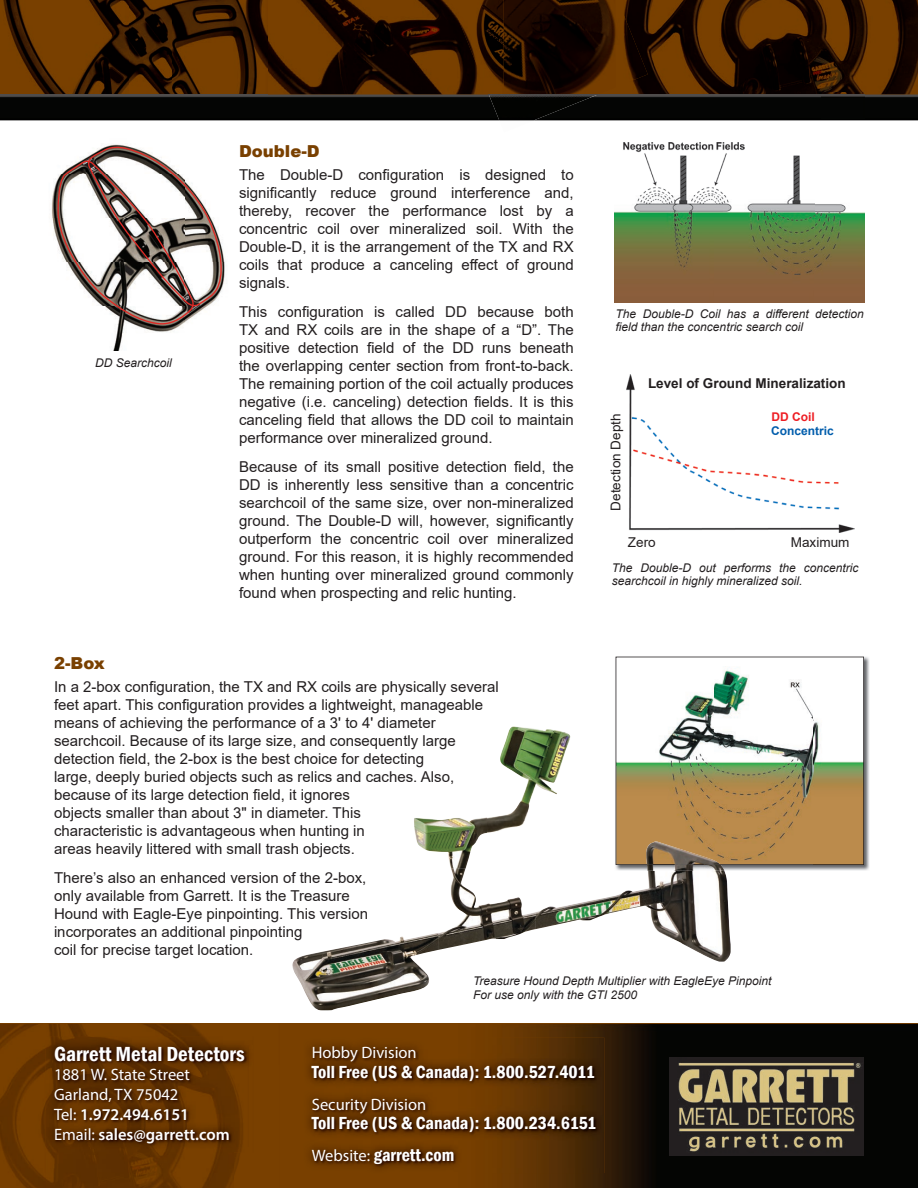
<style>
.page{position:relative;width:918px;height:1188px;background:#fff}
.page>*{position:absolute;margin:0;border:0;box-sizing:border-box;transform-origin:0 0}
.t1{font:600 condensed 21px "Franklin Gothic";color:#fff}
.t2{font:600 condensed 18px/31.8px "Franklin Gothic";color:#fff}
.t3{font:16.5px/19.8px "Myriad Pro";color:#fff}
.t4{font:900 16.5px "Arial";color:#794000}
.t5{font:15px/18px "Arial";color:#231f20;text-align:justify}
.t6{font:700 13.5px "Arial";color:#231f20}
.t7{font:13.5px "Arial";color:#231f20}
.t8{font:italic 12px/13.5px "Arial";color:#231f20}
.t9{font:700 12px "Arial";color:#015dac}
.t10{font:700 12px "Arial";color:#ee1d23}
.s1{font-weight:600}
.s2{font-family:"Myriad Pro";font-weight:400;font-stretch:normal;font-size:16.5px}
</style>
<div class="page">
<div style="left:0;top:1024px;width:918px;height:164px;background:#794000"></div>
<img style="left:615px;top:656px;width:254px;height:215px">
<svg style="left:616px;top:657px;width:248px;height:208px"></svg>
<img style="left:489px;top:0;width:429px;height:94px">
<img style="left:0;top:0;width:489px;height:94px">
<img style="left:822px;top:93px;width:43px;height:1px">
<img style="left:616px;top:0;width:32px;height:87px">
<img style="left:487px;top:726px;width:83px;height:95px">
<img style="left:414px;top:817px;width:73px;height:51px">
<img style="left:487px;top:821px;width:49px;height:119px">
<img style="left:438px;top:868px;width:49px;height:82px">
<img style="left:536px;top:871px;width:146px;height:73px">
<img style="left:682px;top:871px;width:49px;height:91px">
<img style="left:293px;top:933px;width:145px;height:77px">
<img style="left:647px;top:865px;width:77px;height:6px">
<img style="left:646px;top:842px;width:75px;height:24px">
<img style="left:51px;top:144px;width:174px;height:207px">
<svg style="left:58px;top:146px;width:166px;height:178px"></svg>
<img style="left:497px;top:1024px;width:421px;height:164px">
<img style="left:669px;top:1058px;width:195px;height:98px">
<img style="left:0;top:94px;width:918px;height:26px">
<img style="left:598px;top:94px;width:224px;height:1px">
<img style="left:489px;top:95px;width:109px;height:25px">
<img style="left:489px;top:94px;width:109px;height:1px">
<img style="left:0;top:94px;width:267px;height:1px">
<img style="left:626px;top:375px;width:229px;height:158px">
<img style="left:0;top:1024px;width:203px;height:41px">
<img style="left:0;top:1065px;width:46px;height:123px">
<img style="left:46px;top:1152px;width:188px;height:36px">
<img style="left:45px;top:1037px;width:205px;height:115px">
<img style="left:53px;top:1046px;width:195px;height:101px">
<img style="left:308px;top:1038px;width:296px;height:135px">
<img style="left:311px;top:1046px;width:289px;height:121px">
<img style="left:615px;top:143px;width:250px;height:160px">
<p class="t8" style="left:95px;top:357px;width:78px">DD Searchcoil</p>
<p class="t4" style="left:239px;top:139px;width:82px">Double-D</p>
<p class="t5" style="left:239px;top:166px;width:336px">The Double-D configuration is designed to significantly reduce ground interference and, thereby, recover the performance lost by a concentric coil over mineralized soil. With the Double-D, it is the arrangement of the TX and RX coils that produce a canceling effect of ground signals.</p>
<p class="t5" style="left:239px;top:302px;width:336px">This configuration is called DD because both TX and RX coils are in the shape of a “D”. The positive detection field of the DD runs beneath the overlapping center section from front-to-back.<br>The remaining portion of the coil actually produces negative (i.e. canceling) detection fields. It is this canceling field that allows the DD coil to maintain performance over mineralized ground.</p>
<p class="t5" style="left:239px;top:457px;width:336px">Because of its small positive detection field, the DD is inherently less sensitive than a concentric searchcoil of the same size, over non-mineralized ground. The Double-D will, however, significantly outperform the concentric coil over mineralized ground. For this reason, it is highly recommended when hunting over mineralized ground commonly found when prospecting and relic hunting.</p>
<p class="t4" style="left:54px;top:651px;width:52px">2-Box</p>
<p class="t5" style="left:54px;top:678px;width:446px;text-align:left">In a 2-box configuration, the TX and RX coils are physically several feet apart. This configuration provides a lightweight, manageable means of achieving the performance of a 3' to 4' diameter searchcoil. Because of its large size, and consequently large detection field, the 2-box is the best choice for detecting<br>large, deeply buried objects such as relics and caches. Also, because of its large detection field, it ignores<br>objects smaller than about 3" in diameter. This<br>characteristic is advantageous when hunting in<br>areas heavily littered with small trash objects.</p>
<p class="t5" style="left:54px;top:869px;width:316px;text-align:left">There’s also an enhanced version of the 2-box, only available from Garrett. It is the Treasure Hound with Eagle-Eye pinpointing. This version incorporates an additional pinpointing<br>coil for precise target location.</p>
<p class="t8" style="left:616px;top:307px;width:250px">The Double-D Coil has a different detection field than the concentric search coil</p>
<p class="t7" style="left:607px;top:511px;width:99px;rotate:-90deg">Detection Depth</p>
<p class="t6" style="left:648px;top:374px;width:199px">Level of Ground Mineralization</p>
<p class="t10" style="left:772px;top:409px;width:45px">DD Coil</p>
<p class="t9" style="left:771px;top:423px;width:64px">Concentric</p>
<p class="t7" style="left:628px;top:533px;width:29px">Zero</p>
<p class="t7" style="left:791px;top:533px;width:60px">Maximum</p>
<p class="t8" style="left:612px;top:561px;width:248px">The Double-D out performs the concentric searchcoil in highly mineralized soil.</p>
<h1 class="t1" style="left:54px;top:1040px;width:192px">Garrett Metal Detectors</h1>
<p class="t3" style="left:54px;top:1065px;width:177px">1881 W. State Street<br>Garland, TX 75042<br>Tel: <span class="s1">1.972.494.6151<br></span>Email: <span class="s1">sales@garrett.com</span></p>
<p class="t8" style="left:473px;top:974px;width:300px">Treasure Hound Depth Multiplier with EagleEye Pinpoint<br>For use only with the GTI 2500</p>
<p class="t3" style="left:312px;top:1043px;width:107px">Hobby Division</p>
<p class="t2" style="left:312px;top:1056px;width:285px">Toll Free (US &amp; Canada): 1.800.527.4011</p>
<p class="t3" style="left:312px;top:1094px;width:116px">Security Division</p>
<p class="t2" style="left:312px;top:1107px;width:286px">Toll Free (US &amp; Canada): 1.800.234.6151<br><span class="s2">Website:</span> garrett.com</p>
</div>
